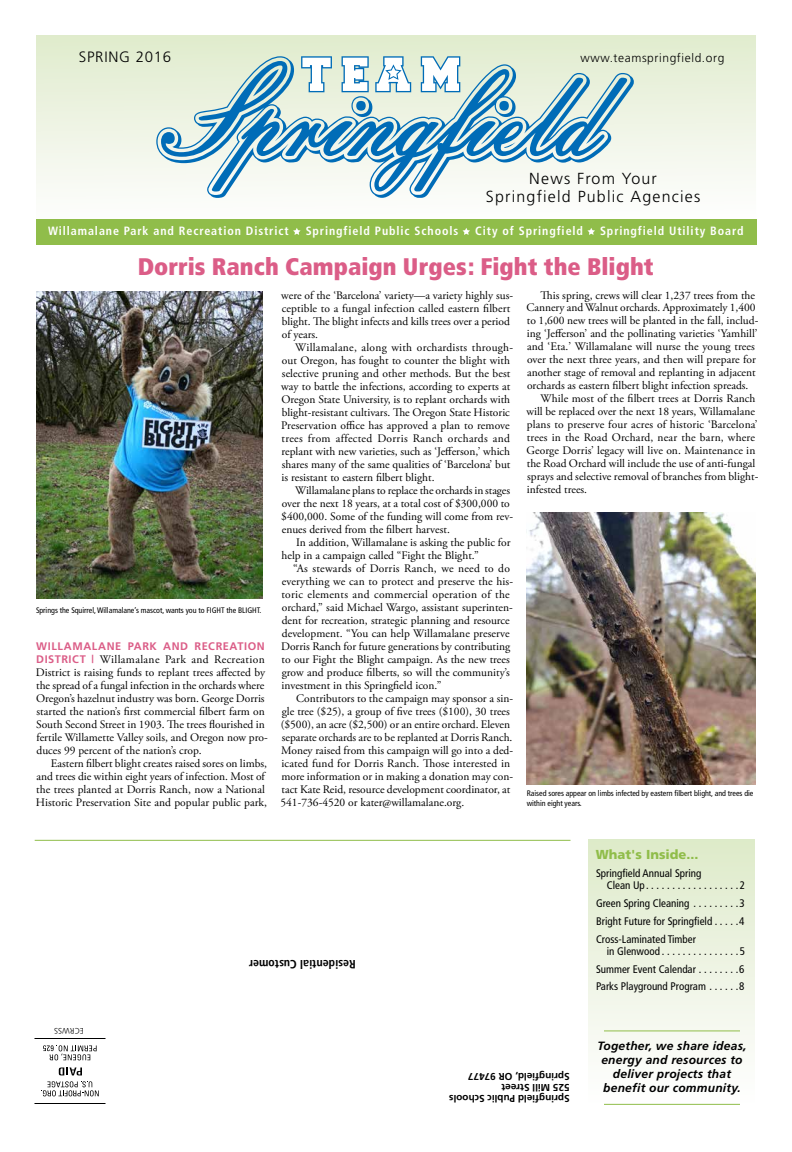
<style>
.page{position:relative;width:792px;height:1152px;background:#fff}
.page>*{position:absolute;margin:0;border:0;box-sizing:border-box;transform-origin:0 0}
.t1{font:900 condensed 24px "Frutiger";color:#db5d87}
.t2{font:300 16px/18px "Frutiger";letter-spacing:.075em;color:#000;text-align:center}
.t3{font:300 15px "Frutiger";letter-spacing:.05em;color:#000}
.t4{font:900 13px "Frutiger";color:#90bd4a}
.t5{font:700 condensed 12px "Frutiger";letter-spacing:.075em;color:#fff}
.t6{font:italic 700 12px/14px "Frutiger";letter-spacing:.02em;color:#000;text-align:center}
.t7{font:300 12px "Frutiger";letter-spacing:.05em;color:#000}
.t8{font:700 condensed 12px "Frutiger";color:#000}
.t9{font:11.5px/13px "Adobe Garamond Pro";color:#000}
.t10{font:condensed 11px/18px "Frutiger";color:#000;text-align:justify}
.t11{font:700 11px "Frutiger";letter-spacing:.05em;color:#db5d87}
.t12{font:700 10px/11px "Frutiger";color:#000}
.t13{font:condensed 8px/10px "Frutiger";letter-spacing:-.005em;color:#000}
.t14{font:300 8px "Frutiger";color:#000}
.s1{font-family:"Frutiger";font-weight:700;font-size:11px;color:#db5d87}
</style>
<div class="page">
<div style="left:36px;top:36px;width:720px;height:183px;background:linear-gradient(to bottom,#e1ecce,#fefefe)"></div>
<svg style="left:156px;top:56px;width:478px;height:142px"></svg>
<svg style="left:301px;top:56px;width:31px;height:36px"></svg>
<svg style="left:421px;top:56px;width:39px;height:36px"></svg>
<svg style="left:342px;top:56px;width:69px;height:61px"></svg>
<div style="left:36px;top:219px;width:720px;height:26px;background:#90bd4a"></div>
<svg style="left:463px;top:228px;width:7px;height:7px"></svg>
<svg style="left:587px;top:228px;width:8px;height:7px"></svg>
<svg style="left:293px;top:228px;width:8px;height:7px"></svg>
<svg style="left:41px;top:1081px;width:58px;height:15px"></svg>
<svg style="left:59px;top:1068px;width:23px;height:7px"></svg>
<svg style="left:43px;top:1045px;width:54px;height:15px"></svg>
<hr style="left:34px;top:1038px;width:72px;height:1px;background:#000">
<hr style="left:34px;top:1103px;width:72px;height:1px;background:#000">
<div style="left:588px;top:839px;width:166px;height:264px;background:linear-gradient(to bottom,#deeaca,#fefefe)"></div>
<hr style="left:604px;top:1030px;width:136px;height:1px;background:#90bd4a">
<hr style="left:604px;top:1104px;width:136px;height:1px;background:#90bd4a">
<hr style="left:35px;top:840px;width:535px;height:1px;background:#90bd4a">
<img style="left:36px;top:292px;width:227px;height:307px">
<img style="left:527px;top:513px;width:229px;height:271px">
<h3 class="t3" style="left:79px;top:49px;width:94px">SPRING 2016</h3>
<p class="t7" style="left:581px;top:51px;width:145px">www.teamspringfield.org</p>
<h2 class="t2" style="left:486px;top:169px;width:216px">News From Your<br>Springfield Public Agencies</h2>
<p class="t5" style="left:48px;top:224px;width:242px">Willamalane Park and Recreation District</p>
<p class="t5" style="left:306px;top:224px;width:154px">Springfield Public Schools</p>
<p class="t5" style="left:475px;top:224px;width:109px">City of Springfield</p>
<p class="t5" style="left:600px;top:224px;width:145px">Springfield Utility Board</p>
<h1 class="t1" style="left:138px;top:252px;width:518px">Dorris Ranch Campaign Urges: Fight the Blight</h1>
<p class="t13" style="left:36px;top:605px;width:226px">Springs the Squirrel, Willamalane’s mascot, wants you to FIGHT the BLIGHT.</p>
<p class="t11" style="left:36px;top:639px;width:230px">WILLAMALANE PARK AND RECREATION</p>
<p class="t9" style="left:36px;top:653px;width:233px"><span class="s1">DISTRICT |</span> Willamalane Park and Recreation District is raising funds to replant trees affected by the spread of a fungal infection in the orchards where Oregon’s hazelnut industry was born. George Dorris started the nation’s first commercial filbert farm on South Second Street in 1903. The trees flourished in fertile Willamette Valley soils, and Oregon now pro&shy;duces 99 percent of the nation’s crop.</p>
<p class="t9" style="left:36px;top:757px;width:233px;text-indent:15px">Eastern filbert blight creates raised sores on limbs, and trees die within eight years of infection. Most of the trees planted at Dorris Ranch, now a National Historic Preservation Site and popular public park,</p>
<p class="t9" style="left:281px;top:289px;width:233px">were of the ‘Barcelona’ variety—a variety highly sus&shy;ceptible to a fungal infection called eastern filbert blight. The blight infects and kills trees over a period of years.</p>
<p class="t9" style="left:281px;top:341px;width:233px;text-indent:14px">Willamalane, along with orchardists through&shy;out Oregon, has fought to counter the blight with selective pruning and other methods. But the best way to battle the infections, according to experts at Oregon State University, is to replant orchards with blight-resistant cultivars. The Oregon State Historic Preservation office has approved a plan to remove trees from affected Dorris Ranch orchards and replant with new varieties, such as ‘Jefferson,’ which shares many of the same qualities of ‘Barcelona’ but is resistant to eastern filbert blight.</p>
<p class="t9" style="left:281px;top:484px;width:233px;text-indent:14px">Willamalane plans to replace the orchards in stages over the next 18 years, at a total cost of $300,000 to $400,000. Some of the funding will come from rev&shy;enues derived from the filbert harvest.</p>
<p class="t9" style="left:282px;top:536px;width:231px;text-indent:15px">In addition, Willamalane is asking the public for help in a campaign called “Fight the Blight.”</p>
<p class="t9" style="left:281px;top:562px;width:233px;text-indent:12px">“As stewards of Dorris Ranch, we need to do everything we can to protect and preserve the his&shy;toric elements and commercial operation of the orchard,” said Michael Wargo, assistant superinten&shy;dent for recreation, strategic planning and resource development. “You can help Willamalane preserve Dorris Ranch for future generations by contributing to our Fight the Blight campaign. As the new trees grow and produce filberts, so will the community’s investment in this Springfield icon.”</p>
<p class="t9" style="left:280px;top:692px;width:234px;text-indent:16px">Contributors to the campaign may sponsor a sin&shy;gle tree ($25), a group of five trees ($100), 30 trees ($500), an acre ($2,500) or an entire orchard. Eleven separate orchards are to be replanted at Dorris Ranch.<br>Money raised from this campaign will go into a ded&shy;icated fund for Dorris Ranch. Those interested in more information or in making a donation may con&shy;tact Kate Reid, resource development coordinator, at 541-736-4520 or kater@willamalane.org.</p>
<p class="t9" style="left:541px;top:289px;width:216px">This spring, crews will clear 1,237 trees from the</p>
<p class="t9" style="left:527px;top:302px;width:231px">Cannery and Walnut orchards. Approximately 1,400</p>
<p class="t9" style="left:527px;top:315px;width:233px">to 1,600 new trees will be planted in the fall, includ-</p>
<p class="t9" style="left:527px;top:328px;width:232px">ing ‘Jefferson’ and the pollinating varieties ‘Yamhill’</p>
<p class="t9" style="left:527px;top:341px;width:229px">and ‘Eta.’ Willamalane will nurse the young trees</p>
<p class="t9" style="left:527px;top:354px;width:230px">over the next three years, and then will prepare for</p>
<p class="t9" style="left:527px;top:367px;width:230px">another stage of removal and replanting in adjacent</p>
<p class="t9" style="left:527px;top:380px;width:223px">orchards as eastern filbert blight infection spreads.</p>
<p class="t9" style="left:541px;top:393px;width:216px">While most of the filbert trees at Dorris Ranch</p>
<p class="t9" style="left:527px;top:406px;width:230px">will be replaced over the next 18 years, Willamalane</p>
<p class="t9" style="left:527px;top:419px;width:232px">plans to preserve four acres of historic ‘Barcelona’</p>
<p class="t9" style="left:527px;top:432px;width:230px">trees in the Road Orchard, near the barn, where</p>
<p class="t9" style="left:527px;top:445px;width:230px">George Dorris’ legacy will live on. Maintenance in</p>
<p class="t9" style="left:527px;top:458px;width:230px">the Road Orchard will include the use of anti-fungal</p>
<p class="t9" style="left:527px;top:471px;width:233px">sprays and selective removal of branches from blight-</p>
<p class="t9" style="left:527px;top:484px;width:62px">infested trees.</p>
<p class="t13" style="left:527px;top:789px;width:228px">Raised sores appear on limbs infected by eastern filbert blight, and trees die within eight years.</p>
<p class="t14" style="left:84px;top:1035px;width:31px;rotate:-180deg">ECRWSS</p>
<p class="t8" style="left:356px;top:971px;width:108px;rotate:-180deg">Residential Customer</p>
<p class="t4" style="left:596px;top:846px;width:104px">What's Inside...</p>
<p class="t10" style="left:607px;top:867px;width:140px;line-height:12px;text-indent:-11px">Springfield Annual Spring<br>Clean Up . . . . . . . . . . . . . . . . . 2</p>
<p class="t10" style="left:596px;top:894px;width:150px">Green Spring Cleaning . . . . . . . . 3<br>Bright Future for Springfield . . . . 4<br>Cross-Laminated Timber</p>
<p class="t10" style="left:596px;top:942px;width:150px;text-indent:11px">in Glenwood . . . . . . . . . . . . . . 5<br>Summer Event Calendar . . . . . . . 6<br>Parks Playground Program . . . . . 8</p>
<p class="t12" style="left:570px;top:1104px;width:122px;rotate:-180deg">Springfield Public Schools<br>525 Mill Street<br>Springfield, OR 97477</p>
<p class="t6" style="left:597px;top:1038px;width:151px">Together, we share ideas, energy and resources to deliver projects that benefit our community.</p>
</div>
